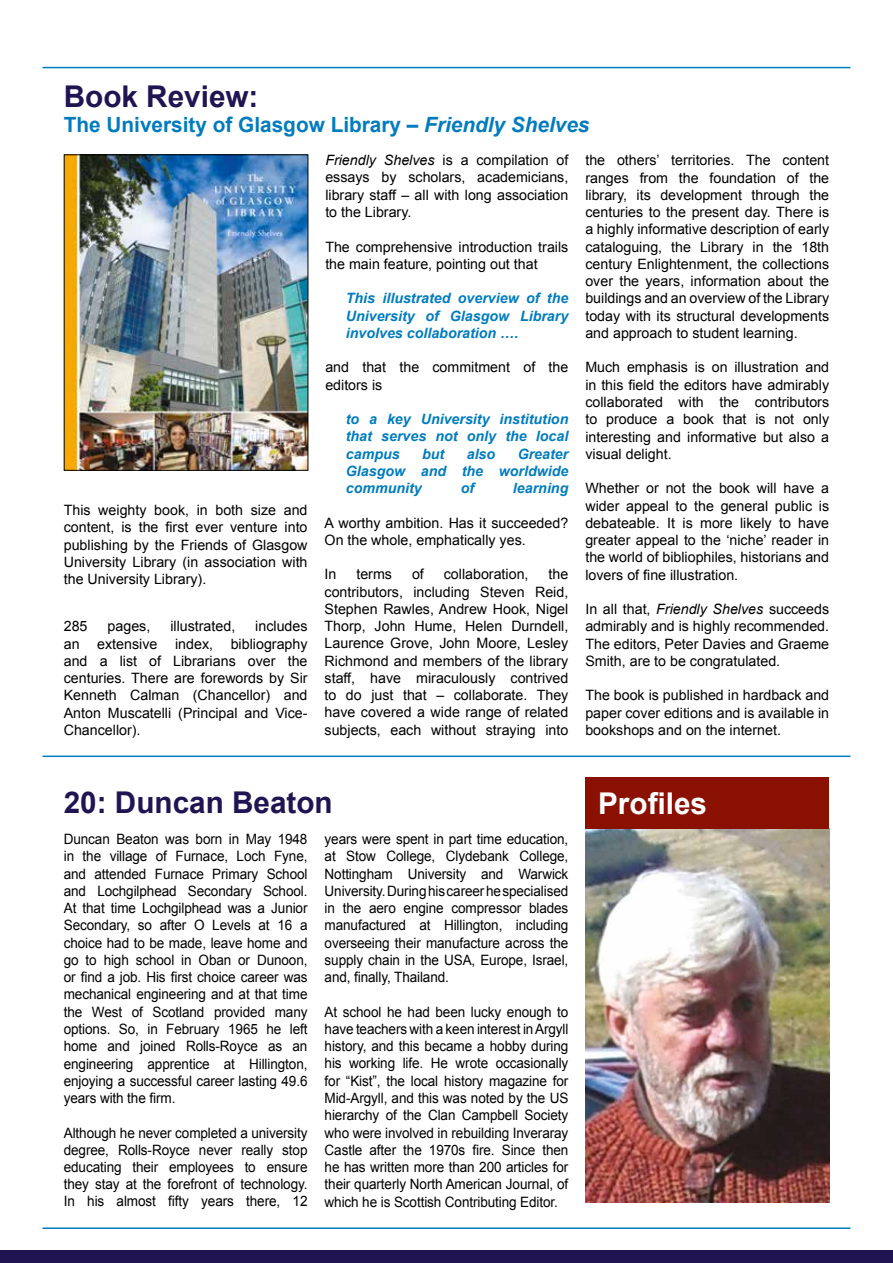
<style>
.page{position:relative;width:893px;height:1263px;background:#fff}
.page>*{position:absolute;margin:0;border:0;box-sizing:border-box;transform-origin:0 0}
.t1{font:700 30px "Arial";color:#211452}
.t2{font:700 30px "Arial";color:#fff}
.t3{font:700 21px "Arial";color:#007cbe}
.t4{font:14.25px/17.2px "Arial";color:#000;text-align:justify}
.t5{font:14.25px/17.2px "Arial";color:#000;text-align:justify;scale:.95 1}
.t6{font:italic 700 14.25px/17.2px "Arial";color:#007cbe;text-align:justify}
.s1{font-style:italic}
</style>
<div class="page">
<hr style="left:43px;top:1227px;width:807px;height:2px;background:#007cbe">
<hr style="left:43px;top:67px;width:807px;height:1px;background:#007cbe">
<hr style="left:43px;top:755px;width:807px;height:2px;background:#007cbe">
<img style="left:66px;top:156px;width:240px;height:313px">
<div style="left:64px;top:154px;width:244px;height:317px;border:1px solid #000"></div>
<img style="left:585px;top:828px;width:244px;height:374px">
<div style="left:585px;top:777px;width:244px;height:51px;background:#8a1002"></div>
<div style="left:0;top:1250px;width:893px;height:13px;background:#211452"></div>
<h1 class="t1" style="left:64px;top:77px;width:196px">Book Review:</h1>
<h2 class="t3" style="left:64px;top:111px;width:527px">The University of Glasgow Library – <span class="s1">Friendly Shelves</span></h2>
<p class="t4" style="left:64px;top:502px;width:245px">This weighty book, in both size and content, is the first ever venture into publishing by the Friends of Glasgow University Library (in association with the University Library).</p>
<p class="t4" style="left:64px;top:618px;width:25px">285</p>
<p class="t4" style="left:108px;top:618px;width:44px">pages,</p>
<p class="t4" style="left:170px;top:618px;width:66px">illustrated,</p>
<p class="t4" style="left:64px;top:618px;width:245px;text-indent:192px">includes an extensive index, bibliography and a list of Librarians over the centuries. There are forewords by Sir Kenneth Calman (Chancellor) and Anton Muscatelli (Principal and Vice-Chancellor).</p>
<p class="t4" style="left:325px;top:152px;width:245px"><span class="s1">Friendly Shelves</span> is a compilation of essays by scholars, academicians, library staff – all with long association to the Library.</p>
<p class="t4" style="left:325px;top:238px;width:245px">The comprehensive introduction trails the main feature, pointing out that</p>
<p class="t6" style="left:346px;top:290px;width:224px">This illustrated overview of the University of Glasgow Library involves collaboration ….</p>
<p class="t4" style="left:325px;top:359px;width:245px">and that the commitment of the editors is</p>
<p class="t6" style="left:346px;top:411px;width:224px">to a key University institution that serves not only the local campus</p>
<p class="t6" style="left:346px;top:445px;width:224px;text-indent:172px">Greater Glasgow and the worldwide community</p>
<p class="t6" style="left:422px;top:445px;width:24px">but</p>
<p class="t6" style="left:467px;top:445px;width:30px">also</p>
<p class="t6" style="left:461px;top:480px;width:15px">of</p>
<p class="t6" style="left:513px;top:480px;width:57px">learning</p>
<p class="t4" style="left:325px;top:514px;width:245px">A worthy ambition. Has it succeeded?<br>On the whole, emphatically yes.</p>
<p class="t4" style="left:325px;top:566px;width:13px">In</p>
<p class="t4" style="left:356px;top:566px;width:37px">terms</p>
<p class="t4" style="left:412px;top:566px;width:13px">of</p>
<p class="t4" style="left:444px;top:566px;width:86px">collaboration,</p>
<p class="t4" style="left:325px;top:566px;width:245px;text-indent:224px">the contributors, including Steven Reid, Stephen Rawles, Andrew Hook, Nigel Thorp, John Hume, Helen Durndell, Laurence Grove, John Moore, Lesley Richmond and members of the library staff, have miraculously contrived to do just that – collaborate. They have covered a wide range of related subjects, each without straying into</p>
<p class="t4" style="left:585px;top:152px;width:245px">the others’ territories. The content ranges from the foundation of the library, its development through the centuries to the present day. There is a highly informative description of early cataloguing, the Library in the 18th century Enlightenment, the collections over the years, information about the buildings and an overview of the Library today with its structural developments and approach to student learning.</p>
<p class="t4" style="left:585px;top:359px;width:245px">Much emphasis is on illustration and in this field the editors have admirably collaborated with the contributors to produce a book that is not only interesting and informative but also a visual delight.</p>
<p class="t4" style="left:585px;top:480px;width:245px">Whether or not the book will have a wider appeal to the general public is debateable. It is more likely to have greater appeal to the ‘niche’ reader in the world of bibliophiles, historians and lovers of fine illustration.</p>
<p class="t4" style="left:585px;top:601px;width:245px">In all that, <span class="s1">Friendly Shelves</span> succeeds admirably and is highly recommended.<br>The editors, Peter Davies and Graeme Smith, are to be congratulated.</p>
<p class="t4" style="left:585px;top:687px;width:245px">The book is published in hardback and paper cover editions and is available in bookshops and on the internet.</p>
<h1 class="t1" style="left:64px;top:783px;width:270px">20: Duncan Beaton</h1>
<h1 class="t2" style="left:598px;top:784px;width:110px">Profiles</h1>
<p class="t5" style="left:64px;top:831px;width:258px">Duncan Beaton was born in May 1948 in the village of Furnace, Loch Fyne, and attended Furnace Primary School and Lochgilphead Secondary School.<br>At that time Lochgilphead was a Junior Secondary, so after O Levels at 16 a choice had to be made, leave home and go to high school in Oban or Dunoon, or find a job. His first choice career was mechanical engineering and at that time the West of Scotland provided many options. So, in February 1965 he left home and joined Rolls-Royce as an engineering apprentice at Hillington, enjoying a successful career lasting 49.6 years with the firm.</p>
<p class="t5" style="left:64px;top:1124px;width:258px">Although he never completed a university degree, Rolls-Royce never really stop educating their employees to ensure they stay at the forefront of technology.<br>In his almost fifty years there, 12</p>
<p class="t5" style="left:325px;top:831px;width:258px">years were spent in part time education, at Stow College, Clydebank College, Nottingham University and Warwick University. During his career he specialised in the aero engine compressor blades manufactured at Hillington, including overseeing their manufacture across the supply chain in the USA, Europe, Israel, and, finally, Thailand.</p>
<p class="t5" style="left:325px;top:1003px;width:258px">At school he had been lucky enough to have teachers with a keen interest in Argyll history, and this became a hobby during his working life. He wrote occasionally for “Kist”, the local history magazine for Mid-Argyll, and this was noted by the US hierarchy of the Clan Campbell Society who were involved in rebuilding Inveraray Castle after the 1970s fire. Since then he has written more than 200 articles for their quarterly North American Journal, of which he is Scottish Contributing Editor.</p>
</div>
